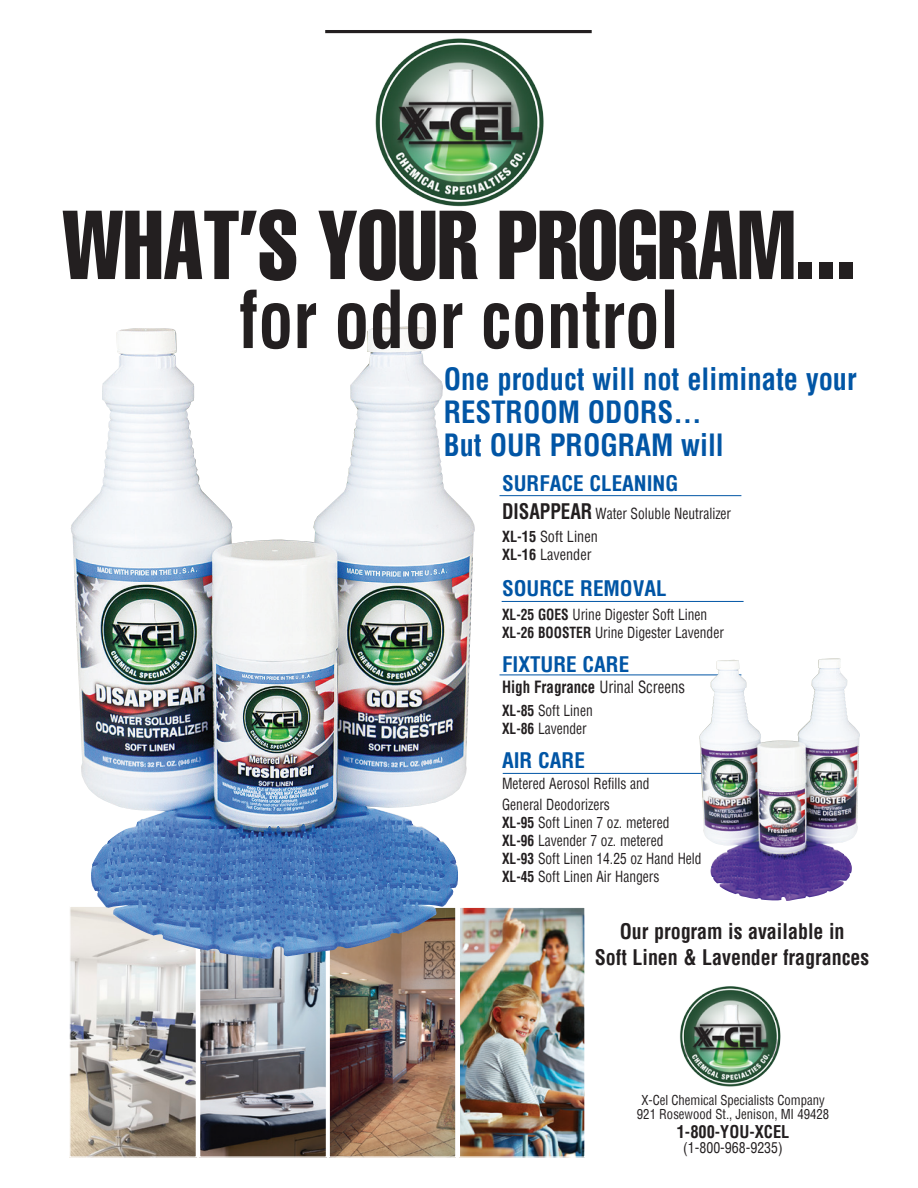
<style>
.page{position:relative;width:918px;height:1188px;background:#fff}
.page>*{position:absolute;margin:0;border:0;box-sizing:border-box;transform-origin:0 0}
.t1{font:extra-condensed 96px "Helvetica";color:#231f20;scale:.9 1}
.t2{font:700 condensed 78px "Helvetica";color:#231f20;scale:.9 1}
.t3{font:700 condensed 30px/33px "Helvetica";color:#0155a5;scale:.95 1}
.t4{font:700 condensed 21px/25.5px "Helvetica";color:#231f20;text-align:center;scale:.95 1}
.t5{font:700 condensed 21px "Helvetica";color:#0155a5}
.t6{font:700 condensed 17.25px "Helvetica";color:#231f20;scale:.95 1}
.t7{font:700 condensed 16.5px "Helvetica";color:#231f20;scale:.9 1}
.t8{font:condensed 15px/18px "Helvetica";color:#231f20;scale:.9 1}
.t9{font:condensed 15px "Helvetica";color:#231f20;scale:.95 1}
.t10{font:condensed 14.7px "Helvetica";color:#231f20;scale:.95 1}
.t11{font:condensed 13.35px/13.4px "Helvetica";color:#231f20;text-align:center;scale:.95 1}
.s1{font-weight:700;font-size:21px}
.s2{font-weight:700}
.s3{font-weight:400}
</style>
<div class="page">
<img style="left:201px;top:959px;width:124px;height:197px">
<div style="left:199px;top:906px;width:128px;height:252px;border:1px solid #fff"></div>
<img style="left:461px;top:909px;width:123px;height:247px">
<div style="left:459px;top:907px;width:127px;height:251px;border:1px solid #fff"></div>
<img style="left:331px;top:959px;width:123px;height:197px">
<div style="left:329px;top:907px;width:127px;height:251px;border:1px solid #fff"></div>
<img style="left:71px;top:959px;width:124px;height:197px">
<div style="left:69px;top:906px;width:128px;height:252px;border:1px solid #fff"></div>
<img style="left:71px;top:327px;width:404px;height:632px">
<hr style="left:500px;top:495px;width:241px;height:1px;background:#0155a5">
<hr style="left:502px;top:601px;width:242px;height:1px;background:#0155a5">
<hr style="left:500px;top:675px;width:241px;height:1px;background:#0155a5">
<hr style="left:325px;top:30px;width:267px;height:3px;background:#231f20">
<img style="left:680px;top:986px;width:101px;height:101px">
<img style="left:370px;top:33px;width:185px;height:174px">
<hr style="left:503px;top:773px;width:242px;height:1px;background:#0155a5">
<img style="left:699px;top:658px;width:161px;height:243px">
<h1 class="t1" style="left:62px;top:192px;width:883px">WHAT’S YOUR PROGRAM...</h1>
<h2 class="t2" style="left:239px;top:268px;width:491px">for odor control</h2>
<h3 class="t3" style="left:444px;top:362px;width:436px">One product will not eliminate your<br>RESTROOM ODORS...<br>But OUR PROGRAM will</h3>
<h3 class="t5" style="left:502px;top:469px;width:178px">SURFACE CLEANING</h3>
<p class="t8" style="left:502px;top:502px;width:256px;line-height:22.5px"><span class="s1">DISAPPEAR</span> Water Soluble Neutralizer<br><span class="s2">XL-15</span> Soft Linen</p>
<p class="t9" style="left:502px;top:545px;width:96px"><span class="s2">XL-16</span> Lavender</p>
<h3 class="t5" style="left:502px;top:574px;width:166px">SOURCE REMOVAL</h3>
<p class="t8" style="left:502px;top:605px;width:248px"><span class="s2">XL-25 GOES</span> Urine Digester Soft Linen<br><span class="s2">XL-26 BOOSTER</span> Urine Digester Lavender</p>
<h3 class="t5" style="left:502px;top:651px;width:129px">FIXTURE CARE</h3>
<p class="t7" style="left:502px;top:676px;width:205px">High Fragrance <span class="s3">Urinal Screens</span></p>
<p class="t8" style="left:502px;top:701px;width:102px"><span class="s2">XL-85</span> Soft Linen<br><span class="s2">XL-86</span> Lavender</p>
<h3 class="t5" style="left:502px;top:747px;width:84px">AIR CARE</h3>
<p class="t8" style="left:502px;top:773px;width:165px;line-height:21px">Metered Aerosol Refills and<br>General Deodorizers</p>
<p class="t8" style="left:502px;top:814px;width:223px"><span class="s2">XL-95</span> Soft Linen 7 oz. metered<br><span class="s2">XL-96</span> Lavender 7 oz. metered<br><span class="s2">XL-93</span> Soft Linen 14.25 oz Hand Held<br><span class="s2">XL-45</span> Soft Linen Air Hangers</p>
<h3 class="t4" style="left:595px;top:919px;width:291px">Our program is available in<br>Soft Linen &amp; Lavender fragrances</h3>
<p class="t11" style="left:637px;top:1093px;width:204px">X-Cel Chemical Specialists Company<br>921 Rosewood St., Jenison, MI 49428</p>
<p class="t6" style="left:677px;top:1120px;width:120px">1-800-YOU-XCEL</p>
<p class="t10" style="left:683px;top:1138px;width:106px">(1-800-968-9235)</p>
</div>
